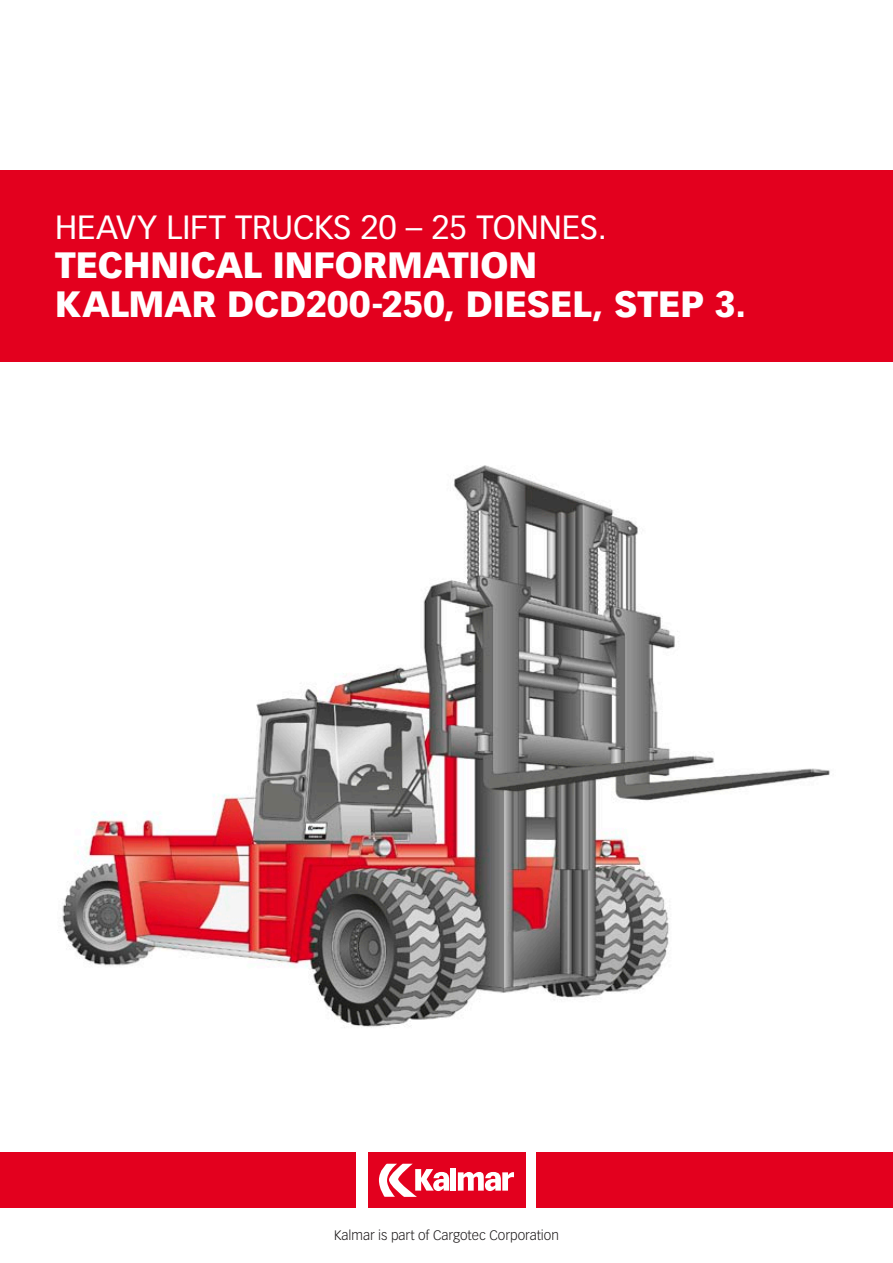
<style>
.page{position:relative;width:893px;height:1263px;background:#fff}
.page>*{position:absolute;margin:0;border:0;box-sizing:border-box;transform-origin:0 0}
.t1{font:900 36px/39px "Vectora LH";letter-spacing:-.005em;color:#fff}
.t2{font:33px "Vectora LH";letter-spacing:-.005em;color:#fff}
.t3{font:300 13.5px "Vectora LH";color:#1b1819}
</style>
<div class="page">
<div style="left:0;top:1152px;width:893px;height:56px;background:#e3001e"></div>
<div style="left:357px;top:1141px;width:179px;height:78px;background:#fff"></div>
<div style="left:368px;top:1152px;width:157px;height:56px;background:#e3001e"></div>
<svg style="left:379px;top:1164px;width:70px;height:33px"></svg>
<div style="left:451px;top:1168px;width:5px;height:22px;background:#fff"></div>
<svg style="left:458px;top:1172px;width:56px;height:19px"></svg>
<div style="left:0;top:170px;width:893px;height:191px;background:#e3001e"></div>
<img style="left:62px;top:465px;width:768px;height:563px">
<p class="t2" style="left:55px;top:208px;width:553px">HEAVY LIFT TRUCKS 20 – 25 TONNES.</p>
<p class="t1" style="left:55px;top:245px;width:692px">TECHNICAL INFORMATION<br>KALMAR DCD200-250, DIESEL, STEP 3.</p>
<p class="t3" style="left:334px;top:1227px;width:226px">Kalmar is part of Cargotec Corporation</p>
</div>
